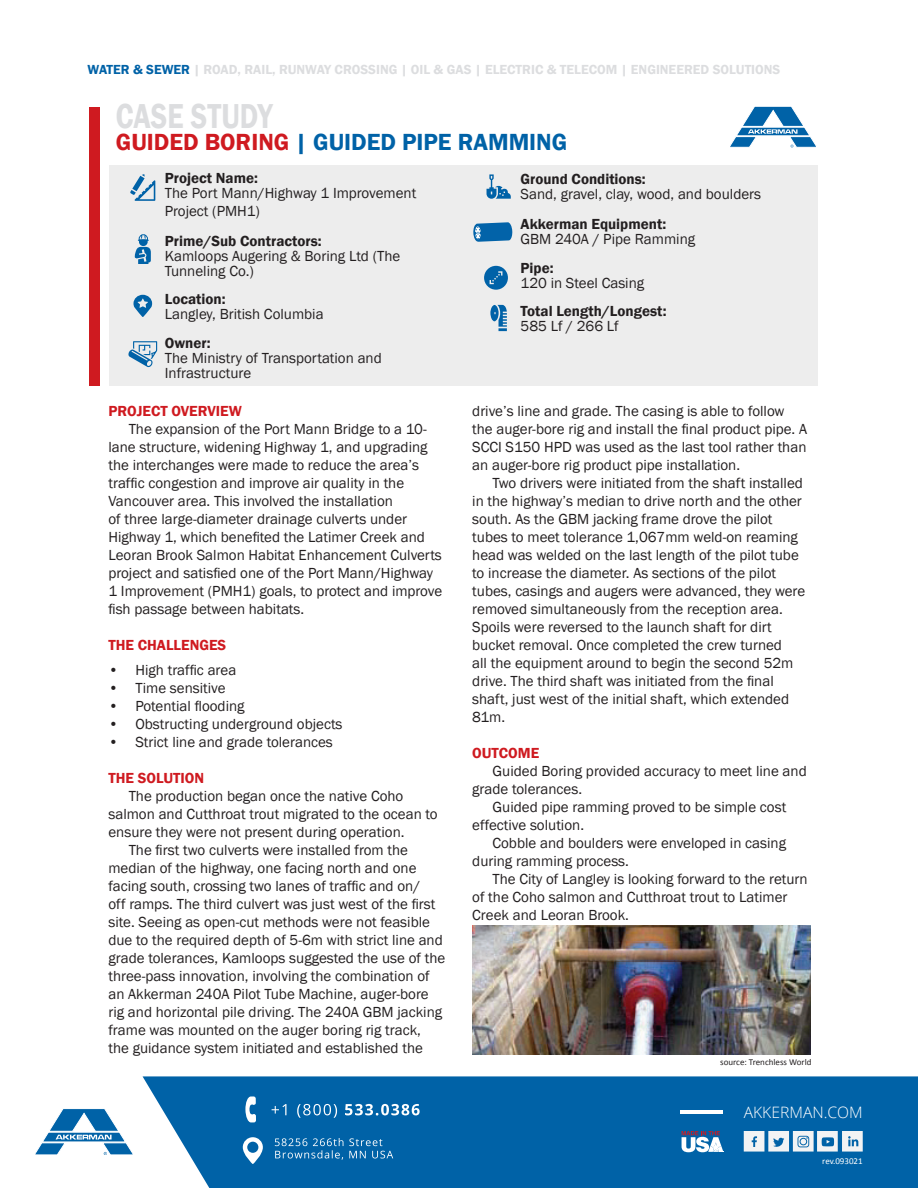
<style>
.page{position:relative;width:918px;height:1188px;background:#fff}
.page>*{position:absolute;margin:0;border:0;box-sizing:border-box;transform-origin:0 0}
.t1{font:600 35.7px "Franklin Gothic";color:#dcdddf;scale:.8 1}
.t2{font:600 24px "Franklin Gothic";color:#0062a7}
.t3{font:300 15.75px "Open Sans";color:#fff}
.t4{font:15px/18px "Franklin Gothic";color:#231f20}
.t5{font:600 15px "Franklin Gothic";color:#cf1a20}
.t6{font:600 15px/15px "Franklin Gothic";color:#231f20}
.t7{font:600 13.5px "Franklin Gothic";color:#dcdddf}
.t8{font:9px "Calibri";color:#231f20}
.t9{font:9px "Calibri";color:#fff}
.s1{color:#0062a7}
.s2{color:#cf1a20}
.s3{font-weight:600}
.s4{font-weight:400}
</style>
<div class="page">
<img style="left:472px;top:926px;width:338px;height:129px">
<div style="left:109px;top:165px;width:709px;height:221px;background:#ededed"></div>
<svg style="left:487px;top:174px;width:24px;height:25px"></svg>
<svg style="left:484px;top:266px;width:24px;height:24px"></svg>
<svg style="left:490px;top:305px;width:17px;height:26px"></svg>
<svg style="left:135px;top:234px;width:16px;height:30px"></svg>
<svg style="left:128px;top:341px;width:29px;height:26px"></svg>
<svg style="left:133px;top:295px;width:19px;height:22px"></svg>
<svg style="left:130px;top:174px;width:25px;height:27px"></svg>
<svg style="left:473px;top:222px;width:39px;height:20px"></svg>
<svg style="left:730px;top:106px;width:86px;height:42px"></svg>
<div style="left:90px;top:107px;width:10px;height:279px;background:#cf1a20"></div>
<div style="left:143px;top:1076px;width:775px;height:112px;background:#0062a7"></div>
<svg style="left:35px;top:1109px;width:98px;height:46px"></svg>
<svg style="left:682px;top:1131px;width:41px;height:21px"></svg>
<svg style="left:744px;top:1131px;width:119px;height:21px"></svg>
<svg style="left:245px;top:1096px;width:11px;height:27px"></svg>
<svg style="left:272px;top:1103px;width:148px;height:15px;background:#3d87bb"></svg>
<svg style="left:275px;top:1138px;width:118px;height:22px;background:#287ab4"></svg>
<svg style="left:243px;top:1137px;width:20px;height:27px"></svg>
<hr style="left:680px;top:1110px;width:43px;height:4px;background:#fff">
<p class="t7" style="left:88px;top:62px;width:694px"><span class="s1">WATER &amp; SEWER</span> | ROAD, RAIL, RUNWAY CROSSING | OIL &amp; GAS | ELECTRIC &amp; TELECOM | ENGINEERED SOLUTIONS</p>
<p class="t1" style="left:116px;top:94px;width:197px">CASE STUDY</p>
<p class="t2" style="left:116px;top:128px;width:453px"><span class="s2">GUIDED BORING</span> | GUIDED PIPE RAMMING</p>
<p class="t4" style="left:165px;top:171px;width:253px;line-height:15px"><span class="s3">Project Name:<br></span>The Port Mann/Highway 1 Improvement</p>
<p class="t4" style="left:165px;top:202px;width:97px">Project (PMH1)</p>
<p class="t4" style="left:165px;top:234px;width:237px;line-height:15px"><span class="s3">Prime/Sub Contractors:<br></span>Kamloops Augering &amp; Boring Ltd (The<br>Tunneling Co.)</p>
<p class="t4" style="left:165px;top:292px;width:160px;line-height:15px"><span class="s3">Location:<br></span>Langley, British Columbia</p>
<p class="t4" style="left:165px;top:336px;width:219px;line-height:15px"><span class="s3">Owner:<br></span>The Ministry of Transportation and<br>Infrastructure</p>
<p class="t5" style="left:108px;top:402px;width:135px">PROJECT OVERVIEW</p>
<p class="t4" style="left:108px;top:420px;width:335px;text-indent:20px">The expansion of the Port Mann Bridge to a 10- lane structure, widening Highway 1, and upgrading the interchanges were made to reduce the area’s traffic congestion and improve air quality in the Vancouver area. This involved the installation<br>of three large-diameter drainage culverts under Highway 1, which benefited the Latimer Creek and Leoran Brook Salmon Habitat Enhancement Culverts project and satisfied one of the Port Mann/Highway 1 Improvement (PMH1) goals, to protect and improve fish passage between habitats.</p>
<p class="t5" style="left:108px;top:636px;width:119px">THE CHALLENGES</p>
<p class="t4" style="left:108px;top:661px;width:129px">• High traffic area</p>
<p class="t4" style="left:108px;top:679px;width:119px">• Time sensitive</p>
<p class="t4" style="left:108px;top:697px;width:138px">• Potential flooding</p>
<p class="t4" style="left:108px;top:715px;width:236px">• Obstructing underground objects</p>
<p class="t4" style="left:108px;top:733px;width:226px">• Strict line and grade tolerances</p>
<p class="t5" style="left:108px;top:769px;width:97px">THE SOLUTION</p>
<p class="t4" style="left:108px;top:787px;width:331px;text-indent:20px">The production began once the native Coho salmon and Cutthroat trout migrated to the ocean to ensure they were not present during operation.</p>
<p class="t4" style="left:108px;top:841px;width:338px;text-indent:20px">The first two culverts were installed from the median of the highway, one facing north and one facing south, crossing two lanes of traffic and on/<br>off ramps. The third culvert was just west of the first site. Seeing as open-cut methods were not feasible due to the required depth of 5-6m with strict line and grade tolerances, Kamloops suggested the use of the three-pass innovation, involving the combination of an Akkerman 240A Pilot Tube Machine, auger-bore rig and horizontal pile driving. The 240A GBM jacking frame was mounted on the auger boring rig track,<br>the guidance system initiated and established the</p>
<p class="t4" style="left:521px;top:172px;width:242px;line-height:15px"><span class="s3">Ground Conditions:<br></span>Sand, gravel, clay, wood, and boulders</p>
<p class="t4" style="left:521px;top:217px;width:176px;line-height:15px"><span class="s3">Akkerman Equipment:<br></span>GBM 240A / Pipe Ramming</p>
<p class="t4" style="left:521px;top:260px;width:125px;line-height:15px"><span class="s3">Pipe:<br></span>120 in Steel Casing</p>
<p class="t6" style="left:521px;top:304px;width:148px">Total Length/Longest:<br><span class="s4">585 Lf / 266 Lf</span></p>
<p class="t4" style="left:472px;top:402px;width:336px">drive’s line and grade. The casing is able to follow the auger-bore rig and install the final product pipe. A SCCI S150 HPD was used as the last tool rather than an auger-bore rig product pipe installation.</p>
<p class="t4" style="left:472px;top:474px;width:335px;text-indent:20px">Two drivers were initiated from the shaft installed in the highway’s median to drive north and the other south. As the GBM jacking frame drove the pilot tubes to meet tolerance 1,067mm weld-on reaming head was welded on the last length of the pilot tube to increase the diameter. As sections of the pilot tubes, casings and augers were advanced, they were removed simultaneously from the reception area.<br>Spoils were reversed to the launch shaft for dirt bucket removal. Once completed the crew turned<br>all the equipment around to begin the second 52m drive. The third shaft was initiated from the final shaft, just west of the initial shaft, which extended 81m.</p>
<p class="t5" style="left:472px;top:744px;width:69px">OUTCOME</p>
<p class="t4" style="left:472px;top:762px;width:336px;text-indent:20px">Guided Boring provided accuracy to meet line and grade tolerances.</p>
<p class="t4" style="left:472px;top:798px;width:316px;text-indent:20px">Guided pipe ramming proved to be simple cost effective solution.</p>
<p class="t4" style="left:472px;top:834px;width:315px;text-indent:20px">Cobble and boulders were enveloped in casing during ramming process.</p>
<p class="t4" style="left:472px;top:870px;width:337px;text-indent:20px">The City of Langley is looking forward to the return of the Coho salmon and Cutthroat trout to Latimer<br>Creek and Leoran Brook.</p>
<p class="t8" style="left:720px;top:1057px;width:93px">source: Trenchless World</p>
<p class="t3" style="left:744px;top:1102px;width:121px">AKKERMAN.COM</p>
<p class="t9" style="left:822px;top:1155px;width:42px">rev.093021</p>
</div>
